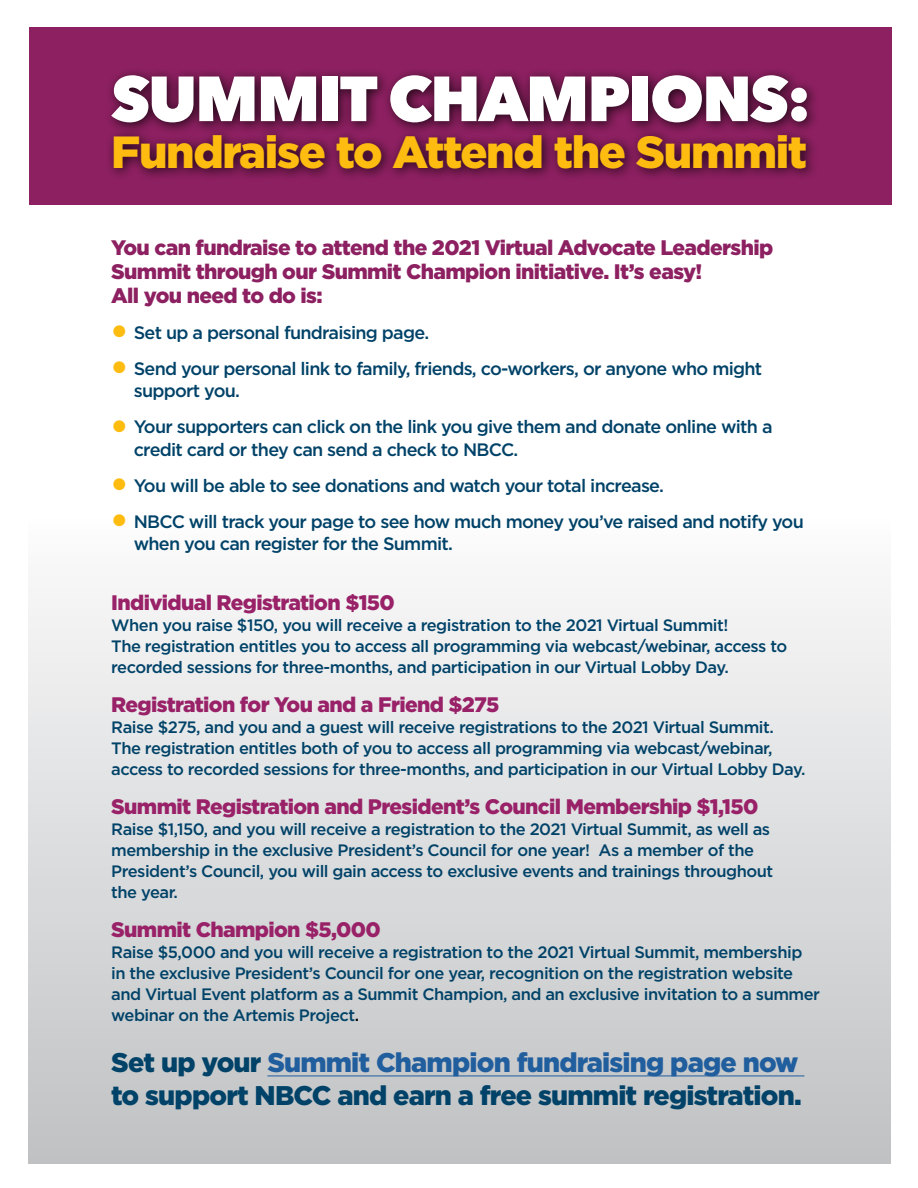
<style>
.page{position:relative;width:918px;height:1188px;background:#fff}
.page>*{position:absolute;margin:0;border:0;box-sizing:border-box;transform-origin:0 0}
.t1{font:800 63px "Avenir Next";letter-spacing:-.03em;color:#fff}
.t2{font:900 45px "Gotham HTF";letter-spacing:-.03em;color:#febc11}
.t3{font:900 27px/33px "Gotham HTF";letter-spacing:-.03em;color:#004268}
.t4{font:900 21px "Gotham HTF";letter-spacing:-.03em;color:#992168}
.t5{font:900 21px/24px "Gotham HTF";letter-spacing:-.03em;color:#8d2061}
.t6{font:500 18px/22.5px "Gotham HTF";letter-spacing:-.04em;color:#004268}
.t7{font:500 16.5px/21px "Gotham HTF";letter-spacing:-.03em;color:#004268}
.s1{font-family:"Helvetica Neue";font-weight:300;font-size:33px;color:#febc11}
.s2{color:#000}
.s3{color:#215e9e}
</style>
<div class="page">
<div style="left:29px;top:220px;width:861px;height:943px;background:linear-gradient(to bottom,#fff,#c4c6c8)"></div>
<div style="left:29px;top:28px;width:863px;height:177px;background:#8d2061"></div>
<div style="left:104px;top:67px;width:715px;height:114px;background:#000;opacity:.75"></div>
<hr style="left:267px;top:1076px;width:537px;height:1px;background:#215e9e">
<h1 class="t1" style="left:111px;top:60px;width:701px">SUMMIT CHAMPIONS:</h1>
<h2 class="t2" style="left:111px;top:126px;width:698px">Fundraise to Attend the Summit</h2>
<p class="t5" style="left:111px;top:235px;width:664px">You can fundraise to attend the 2021 Virtual Advocate Leadership<br>Summit through our Summit Champion initiative. It’s easy!<br>All you need to do is:</p>
<p class="t6" style="left:111px;top:321px;width:320px"><span class="s1">•</span> Set up a personal fundraising page.</p>
<p class="t6" style="left:134px;top:357px;width:630px;text-indent:-22px"><span class="s1">•</span> Send your personal link to family, friends, co-workers, or anyone who might support you.</p>
<p class="t6" style="left:134px;top:415px;width:640px;text-indent:-22px"><span class="s1">•</span> Your supporters can click on the link you give them and donate online with a credit card or they can send a check to NBCC.</p>
<p class="t6" style="left:111px;top:474px;width:554px"><span class="s1">•</span> You will be able to see donations and watch your total increase.</p>
<p class="t6" style="left:134px;top:510px;width:672px;text-indent:-22px"><span class="s1">•</span> NBCC will track your page to see how much money you’ve raised and notify you when you can register for the Summit.</p>
<p class="t4" style="left:111px;top:591px;width:285px">Individual Registration $150</p>
<p class="t7" style="left:111px;top:615px;width:677px">When you raise $150, you will receive a registration to the 2021 Virtual Summit!<br>The registration entitles you to access all programming via webcast/webinar, access to recorded sessions for three-months, and participation in our Virtual Lobby Day.</p>
<p class="t4" style="left:111px;top:693px;width:390px">Registration for You and a Friend $275</p>
<p class="t7" style="left:111px;top:717px;width:696px">Raise $275, and you and a guest will receive registrations to the 2021 Virtual Summit.<br>The registration entitles both of you to access all programming via webcast/webinar, access to recorded sessions for three-months, and participation in our Virtual Lobby Day.</p>
<p class="t4" style="left:111px;top:795px;width:649px">Summit Registration and President’s Council Membership $1,150</p>
<p class="t7" style="left:111px;top:819px;width:664px">Raise $1,150, and you will receive a registration to the 2021 Virtual Summit, as well as membership in the exclusive President’s Council for one year! As a member of the President’s Council, you will gain access to exclusive events and trainings throughout the year.</p>
<p class="t4" style="left:111px;top:918px;width:271px">Summit Champion $5,000</p>
<p class="t7" style="left:111px;top:942px;width:710px">Raise $5,000 and you will receive a registration to the 2021 Virtual Summit, membership in the exclusive President’s Council for one year, recognition on the registration website and Virtual Event platform as a Summit Champion, and an exclusive invitation to a summer webinar on the Artemis Project<span class="s2">.</span></p>
<h3 class="t3" style="left:111px;top:1046px;width:692px">Set up your <span class="s3">Summit Champion fundraising page now </span>to support NBCC and earn a free summit registration.</h3>
</div>
